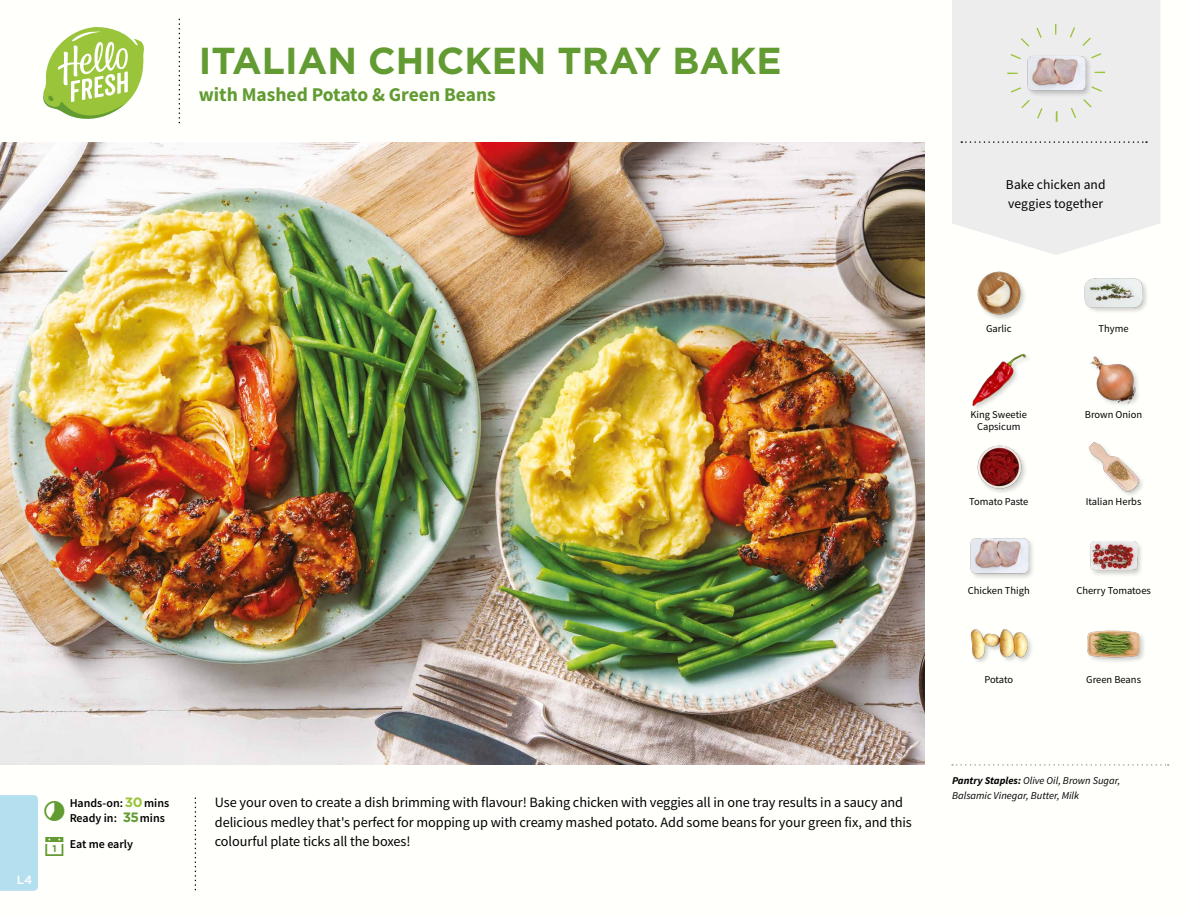
<style>
.page{position:relative;width:1188px;height:918px;background:#fff}
.page>*{position:absolute;margin:0;border:0;box-sizing:border-box;transform-origin:0 0}
.t1{font:700 37.5px "Gotham";color:#619b31}
.t2{font:700 19.5px "Source Sans Pro";color:#619b31}
.t3{font:14.25px/19.5px "Source Sans Pro";letter-spacing:-.005em;color:#000}
.t4{font:13.5px/18.9px "Source Sans Pro";letter-spacing:.005em;color:#000}
.t5{font:600 12px/15px "Source Sans Pro";color:#000}
.t6{font:500 12px "Gotham";color:#fff}
.t7{font:10.5px "Source Sans Pro";color:#000}
.t8{font:italic 10.5px/15px "Source Sans Pro";color:#000}
.s1{font-family:"Gotham";font-weight:700;font-size:13.5px;color:#9ac43a}
.s2{font-family:"Gotham";font-weight:700;font-size:13.5px;color:#619b31}
.s3{font-weight:700}
</style>
<div class="page">
<svg style="left:43px;top:27px;width:101px;height:92px"></svg>
<div style="left:0;top:795px;width:38px;height:96px;background:#b3dfef"></div>
<img style="left:0;top:142px;width:925px;height:623px">
<img style="left:1088px;top:442px;width:55px;height:53px">
<img style="left:1090px;top:356px;width:49px;height:50px">
<img style="left:977px;top:445px;width:49px;height:48px">
<div style="left:1089px;top:540px;width:55px;height:37px;background:#000;opacity:.2"></div>
<img style="left:1090px;top:540px;width:47px;height:37px">
<div style="left:970px;top:537px;width:65px;height:43px;background:#000;opacity:.2"></div>
<img style="left:971px;top:537px;width:57px;height:43px">
<div style="left:1086px;top:629px;width:61px;height:35px;background:#000;opacity:.2"></div>
<img style="left:1087px;top:629px;width:53px;height:35px">
<img style="left:972px;top:354px;width:56px;height:54px">
<div style="left:970px;top:629px;width:65px;height:36px;background:#000;opacity:.2"></div>
<img style="left:971px;top:629px;width:57px;height:36px">
<div style="left:1084px;top:277px;width:65px;height:38px;background:#000;opacity:.2"></div>
<img style="left:1085px;top:277px;width:57px;height:38px">
<img style="left:977px;top:271px;width:48px;height:49px">
<svg style="left:952px;top:0;width:208px;height:255px;background:#eeeeed"></svg>
<svg style="left:961px;top:141px;width:186px;height:2px"></svg>
<div style="left:1007px;top:24px;width:98px;height:98px;border:11px dashed #9ac43a;border-radius:50%"></div>
<svg style="left:952px;top:764px;width:217px;height:2px"></svg>
<div style="left:1027px;top:54px;width:65px;height:44px;background:#000;opacity:.2"></div>
<img style="left:1028px;top:44px;width:57px;height:58px">
<h1 class="t1" style="left:199px;top:36px;width:584px">ITALIAN CHICKEN TRAY BAKE</h1>
<h2 class="t2" style="left:199px;top:82px;width:299px">with Mashed Potato &amp; Green Beans</h2>
<p class="t4" style="left:1006px;top:175px;width:101px">Bake chicken and veggies together</p>
<p class="t6" style="left:17px;top:872px;width:17px">L4</p>
<p class="t5" style="left:70px;top:796px;width:101px">Hands-on: <span class="s1">30</span>mins<br>Ready in: <span class="s2">35</span>mins</p>
<p class="t5" style="left:70px;top:837px;width:65px">Eat me early</p>
<p class="t3" style="left:215px;top:793px;width:699px">Use your oven to create a dish brimming with flavour! Baking chicken with veggies all in one tray results in a saucy and delicious medley that's perfect for mopping up with creamy mashed potato. Add some beans for your green fix, and this colourful plate ticks all the boxes!</p>
<p class="t7" style="left:986px;top:322px;width:27px">Garlic</p>
<p class="t7" style="left:1099px;top:322px;width:32px">Thyme</p>
<p class="t7" style="left:971px;top:408px;width:58px">King Sweetie</p>
<p class="t7" style="left:1085px;top:408px;width:59px">Brown Onion</p>
<p class="t7" style="left:977px;top:420px;width:45px">Capsicum</p>
<p class="t7" style="left:969px;top:495px;width:61px">Tomato Paste</p>
<p class="t7" style="left:1086px;top:495px;width:57px">Italian Herbs</p>
<p class="t7" style="left:968px;top:584px;width:64px">Chicken Thigh</p>
<p class="t7" style="left:1076px;top:584px;width:76px">Cherry Tomatoes</p>
<p class="t7" style="left:984px;top:673px;width:30px">Potato</p>
<p class="t7" style="left:1086px;top:673px;width:56px">Green Beans</p>
<p class="t8" style="left:952px;top:773px;width:170px"><span class="s3">Pantry Staples:</span> Olive Oil, Brown Sugar,<br>Balsamic Vinegar, Butter, Milk</p>
</div>
